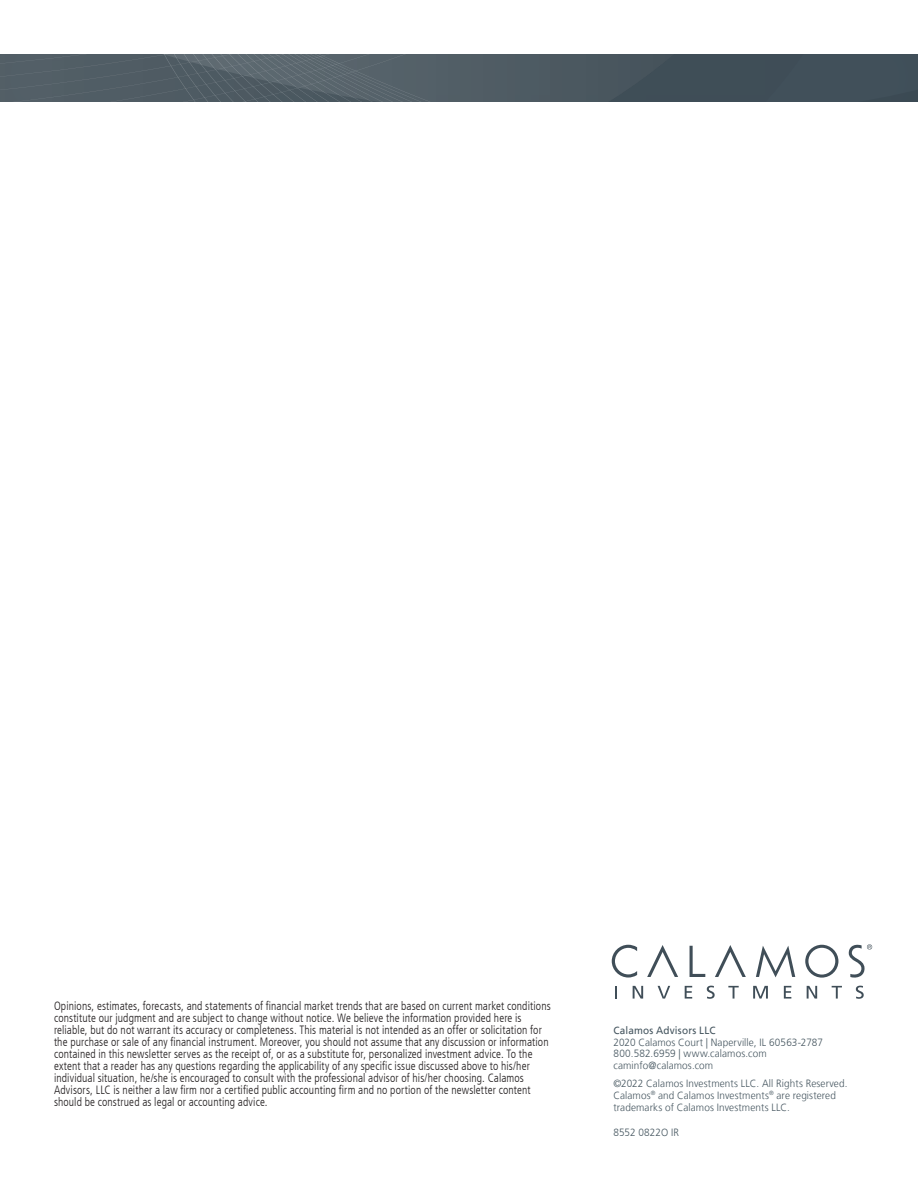
<style>
.page{position:relative;width:918px;height:1188px;background:#fff}
.page>*{position:absolute;margin:0;border:0;box-sizing:border-box;transform-origin:0 0}
.t1{font:300 condensed 12px/12px "Frutiger LT";letter-spacing:.01em;color:#231f20;scale:.95 1}
.t2{font:300 10.5px/11.7px "Frutiger LT";letter-spacing:.01em;color:#45555f;scale:.95 1}
.t3{font:10.5px "Frutiger LT";letter-spacing:.02em;color:#45555f;scale:.95 1}
</style>
<div class="page">
<svg style="left:0;top:54px;width:918px;height:47px;background:#4c5962"></svg>
<svg style="left:690px;top:946px;width:15px;height:31px"></svg>
<svg style="left:756px;top:946px;width:39px;height:31px"></svg>
<svg style="left:805px;top:945px;width:33px;height:33px"></svg>
<svg style="left:647px;top:945px;width:31px;height:32px"></svg>
<svg style="left:715px;top:945px;width:31px;height:32px"></svg>
<svg style="left:612px;top:945px;width:25px;height:33px"></svg>
<svg style="left:849px;top:944px;width:23px;height:34px"></svg>
<svg style="left:615px;top:986px;width:2px;height:13px"></svg>
<svg style="left:633px;top:986px;width:10px;height:13px"></svg>
<svg style="left:658px;top:986px;width:12px;height:13px"></svg>
<svg style="left:685px;top:986px;width:7px;height:13px"></svg>
<svg style="left:707px;top:986px;width:8px;height:13px"></svg>
<svg style="left:728px;top:986px;width:11px;height:13px"></svg>
<svg style="left:753px;top:986px;width:15px;height:13px"></svg>
<svg style="left:784px;top:986px;width:7px;height:13px"></svg>
<svg style="left:807px;top:986px;width:10px;height:13px"></svg>
<svg style="left:832px;top:986px;width:10px;height:13px"></svg>
<svg style="left:856px;top:986px;width:8px;height:13px"></svg>
<p class="t1" style="left:54px;top:1000px;width:524px">Opinions, estimates, forecasts, and statements of financial market trends that are based on current market conditions constitute our judgment and are subject to change without notice. We believe the information provided here is reliable, but do not warrant its accuracy or completeness. This material is not intended as an offer or solicitation for the purchase or sale of any financial instrument. Moreover, you should not assume that any discussion or information contained in this newsletter serves as the receipt of, or as a substitute for, personalized investment advice. To the extent that a reader has any questions regarding the applicability of any specific issue discussed above to his/her individual situation, he/she is encouraged to consult with the professional advisor of his/her choosing. Calamos Advisors, LLC is neither a law firm nor a certified public accounting firm and no portion of the newsletter content should be construed as legal or accounting advice.</p>
<p class="t3" style="left:614px;top:1024px;width:109px">Calamos Advisors LLC</p>
<p class="t2" style="left:614px;top:1036px;width:222px">2020 Calamos Court | Naperville, IL 60563-2787<br>800.582.6959 | www.calamos.com caminfo@calamos.com</p>
<p class="t2" style="left:614px;top:1078px;width:248px">©2022 Calamos Investments LLC. All Rights Reserved.<br>Calamos<sup>®</sup> and Calamos Investments<sup>®</sup> are registered trademarks of Calamos Investments LLC.</p>
<p class="t2" style="left:614px;top:1126px;width:71px">8552 0822O IR</p>
</div>
